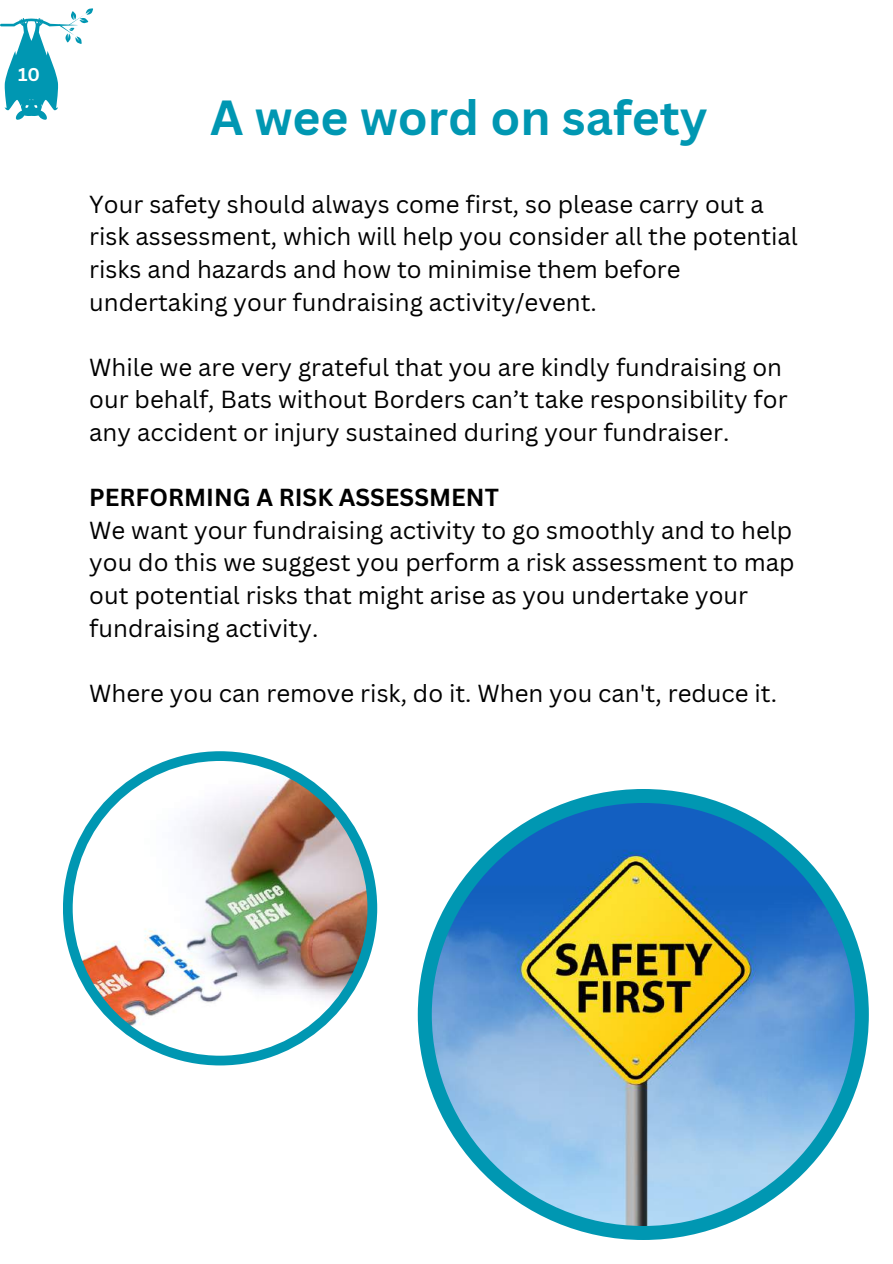
<style>
.page{position:relative;width:893px;height:1264px;background:#fff}
.page>*{position:absolute;margin:0;border:0;box-sizing:border-box;transform-origin:0 0}
.t1{font:700 48px "Canva Sans";color:#0097b2}
.t2{font:24px/32.5px "Canva Sans";color:#000}
.t3{font:700 24px "Canva Sans";color:#000}
.t4{font:700 18px "Canva Sans";color:#fff}
</style>
<div class="page">
<svg style="left:0;top:8px;width:93px;height:112px"></svg>
<div style="left:418px;top:789px;width:450px;height:450px;background:#0097b2;border-radius:50%"></div>
<img style="left:432px;top:803px;width:422px;height:422px;border-radius:50%">
<div style="left:63px;top:751px;width:314px;height:314px;background:#0097b2;border-radius:50%"></div>
<img style="left:73px;top:761px;width:294px;height:294px;border-radius:50%">
<p class="t4" style="left:18px;top:62px;width:23px">10</p>
<h1 class="t1" style="left:210px;top:84px;width:499px">A wee word on safety</h1>
<p class="t2" style="left:89px;top:187px;width:710px">Your safety should always come first, so please carry out a risk assessment, which will help you consider all the potential risks and hazards and how to minimise them before undertaking your fundraising activity/event.</p>
<p class="t2" style="left:89px;top:350px;width:699px">While we are very grateful that you are kindly fundraising on our behalf, Bats without Borders can’t take responsibility for any accident or injury sustained during your fundraiser.</p>
<p class="t3" style="left:89px;top:480px;width:411px">PERFORMING A RISK ASSESSMENT</p>
<p class="t2" style="left:89px;top:513px;width:706px">We want your fundraising activity to go smoothly and to help you do this we suggest you perform a risk assessment to map out potential risks that might arise as you undertake your fundraising activity.</p>
<p class="t2" style="left:89px;top:676px;width:689px">Where you can remove risk, do it. When you can't, reduce it.</p>
</div>
